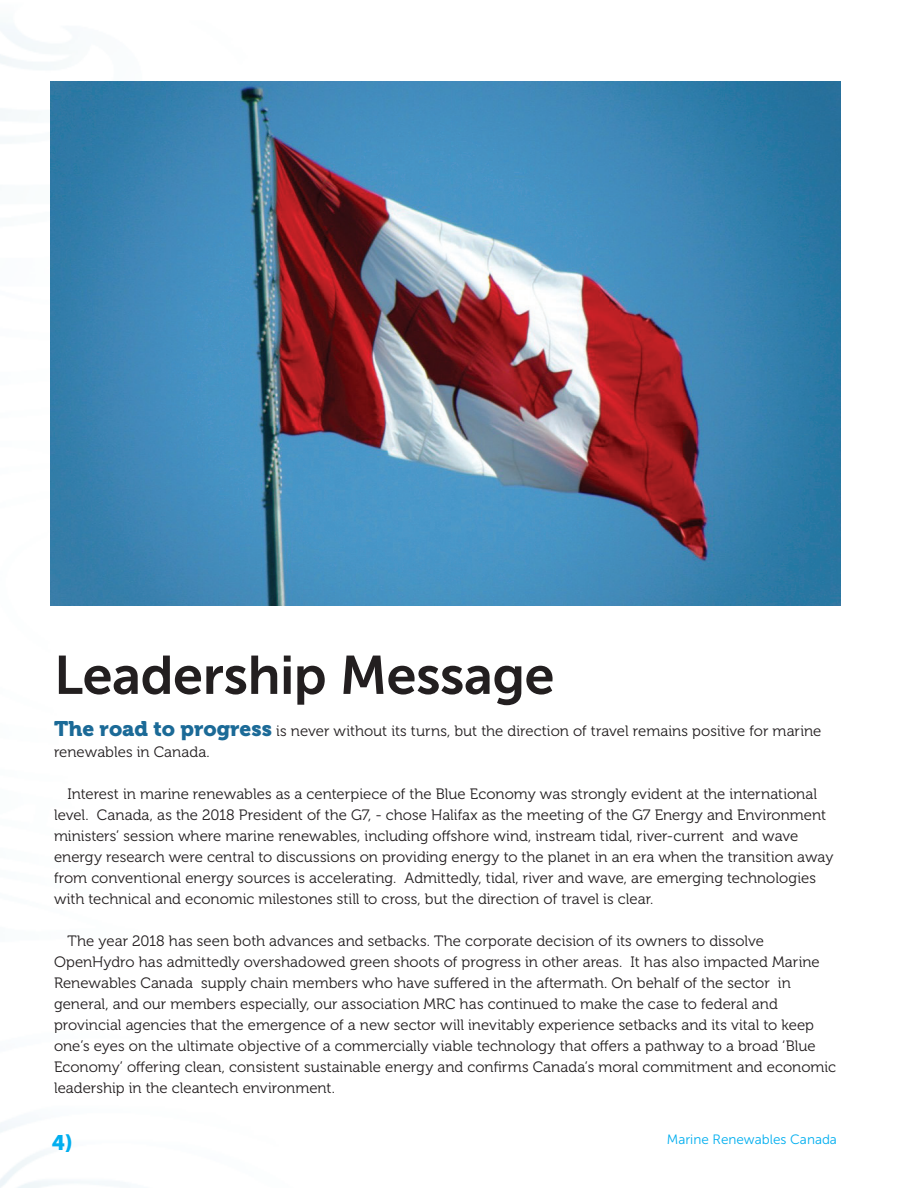
<style>
.page{position:relative;width:918px;height:1188px;background:#fff}
.page>*{position:absolute;margin:0;border:0;box-sizing:border-box;transform-origin:0 0}
.t1{font:54px "Museo Sans 700";letter-spacing:-.01em;color:#231f20}
.t2{font:21px "Museo Sans 900";color:#00aeef}
.t3{font:15px/21px "Museo 300";color:#231f20}
.t4{font:13.5px "Museo Sans 300";color:#00aeef}
.s1{font-family:"Museo 900";font-size:21px;color:#1b6a97}
</style>
<div class="page">
<img style="left:51px;top:81px;width:789px;height:524px">
<h1 class="t1" style="left:54px;top:645px;width:502px">Leadership Message</h1>
<p class="t3" style="left:54px;top:721px;width:769px"><span class="s1">The road to progress</span> is never without its turns, but the direction of travel remains positive for marine renewables in Canada.</p>
<p class="t3" style="left:54px;top:784px;width:781px;text-indent:14px">Interest in marine renewables as a centerpiece of the Blue Economy was strongly evident at the international level. Canada, as the 2018 President of the G7, - chose Halifax as the meeting of the G7 Energy and Environment ministers’ session where marine renewables, including offshore wind, instream tidal, river-current and wave energy research were central to discussions on providing energy to the planet in an era when the transition away from conventional energy sources is accelerating. Admittedly, tidal, river and wave, are emerging technologies with technical and economic milestones still to cross, but the direction of travel is clear.</p>
<p class="t3" style="left:54px;top:931px;width:784px;text-indent:14px">The year 2018 has seen both advances and setbacks. The corporate decision of its owners to dissolve OpenHydro has admittedly overshadowed green shoots of progress in other areas. It has also impacted Marine Renewables Canada supply chain members who have suffered in the aftermath. On behalf of the sector in general, and our members especially, our association MRC has continued to make the case to federal and provincial agencies that the emergence of a new sector will inevitably experience setbacks and its vital to keep one’s eyes on the ultimate objective of a commercially viable technology that offers a pathway to a broad ‘Blue Economy’ offering clean, consistent sustainable energy and confirms Canada’s moral commitment and economic leadership in the cleantech environment.</p>
<h2 class="t2" style="left:52px;top:1130px;width:22px">4)</h2>
<p class="t4" style="left:667px;top:1132px;width:172px">Marine Renewables Canada</p>
</div>
